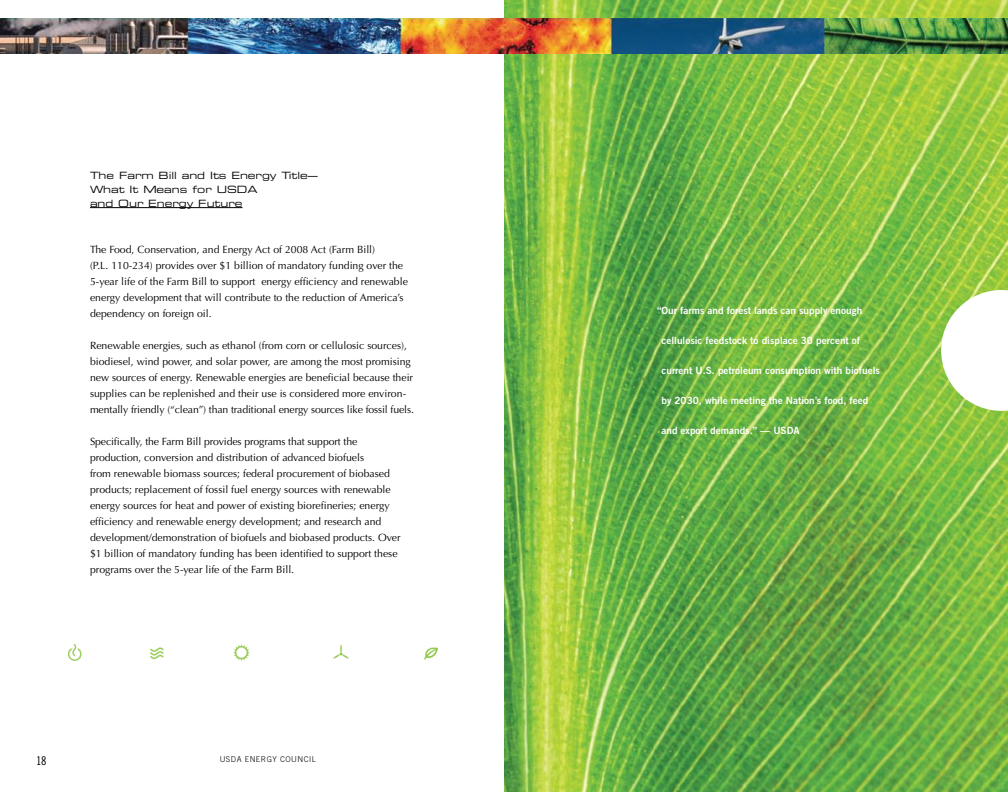
<style>
.page{position:relative;width:1008px;height:792px;background:#fff}
.page>*{position:absolute;margin:0;border:0;box-sizing:border-box;transform-origin:0 0}
.t1{font:12px "Trade Gothic LT Std Cn 18";color:#000}
.t2{font:10.5px/16px "Optima LT Std";color:#000}
.t3{font:10px "Trade Gothic LT Std Bd 2";color:#fff}
.t4{font:10px/14px "Eurostile LT Std Ex 2";color:#000}
.t5{font:300 8px "Trade Gothic LT Std";letter-spacing:.06em;color:#000}
</style>
<div class="page">
<hr style="left:90px;top:207px;width:153px;height:1px;background:#000">
<img style="left:504px;top:0;width:504px;height:792px">
<svg style="left:941px;top:290px;width:67px;height:121px"></svg>
<img style="left:68px;top:644px;width:370px;height:17px">
<img style="left:0;top:18px;width:1008px;height:35px">
<p class="t4" style="left:90px;top:168px;width:229px">The Farm Bill and Its Energy Title—<br>What It Means for USDA<br>and Our Energy Future</p>
<p class="t2" style="left:90px;top:241px;width:319px">The Food, Conservation, and Energy Act of 2008 Act (Farm Bill)<br>(P.L. 110-234) provides over $1 billion of mandatory funding over the 5-year life of the Farm Bill to support energy efficiency and renewable energy development that will contribute to the reduction of America’s dependency on foreign oil.</p>
<p class="t2" style="left:90px;top:338px;width:325px">Renewable energies, such as ethanol (from corn or cellulosic sources), biodiesel, wind power, and solar power, are among the most promising new sources of energy. Renewable energies are beneficial because their supplies can be replenished and their use is considered more environ&shy;mentally friendly (“clean”) than traditional energy sources like fossil fuels.</p>
<p class="t2" style="left:90px;top:434px;width:312px">Specifically, the Farm Bill provides programs that support the production, conversion and distribution of advanced biofuels<br>from renewable biomass sources; federal procurement of biobased products; replacement of fossil fuel energy sources with renewable energy sources for heat and power of existing biorefineries; energy efficiency and renewable energy development; and research and development/demonstration of biofuels and biobased products. Over $1 billion of mandatory funding has been identified to support these programs over the 5-year life of the Farm Bill.</p>
<p class="t1" style="left:36px;top:753px;width:12px">18</p>
<p class="t5" style="left:220px;top:754px;width:31px">USDA ENE</p>
<p class="t5" style="left:261px;top:754px;width:43px">RGY COUNCIL</p>
<p class="t3" style="left:657px;top:304px;width:207px">“Our farms and forest lands can supply enough</p>
<p class="t3" style="left:661px;top:334px;width:200px">cellulosic feedstock to displace 30 percent of</p>
<p class="t3" style="left:661px;top:364px;width:220px">current U.S. petroleum consumption with biofuels</p>
<p class="t3" style="left:661px;top:394px;width:208px">by 2030, while meeting the Nation’s food, feed</p>
<p class="t3" style="left:661px;top:424px;width:140px">and export demands.” — USDA</p>
</div>
